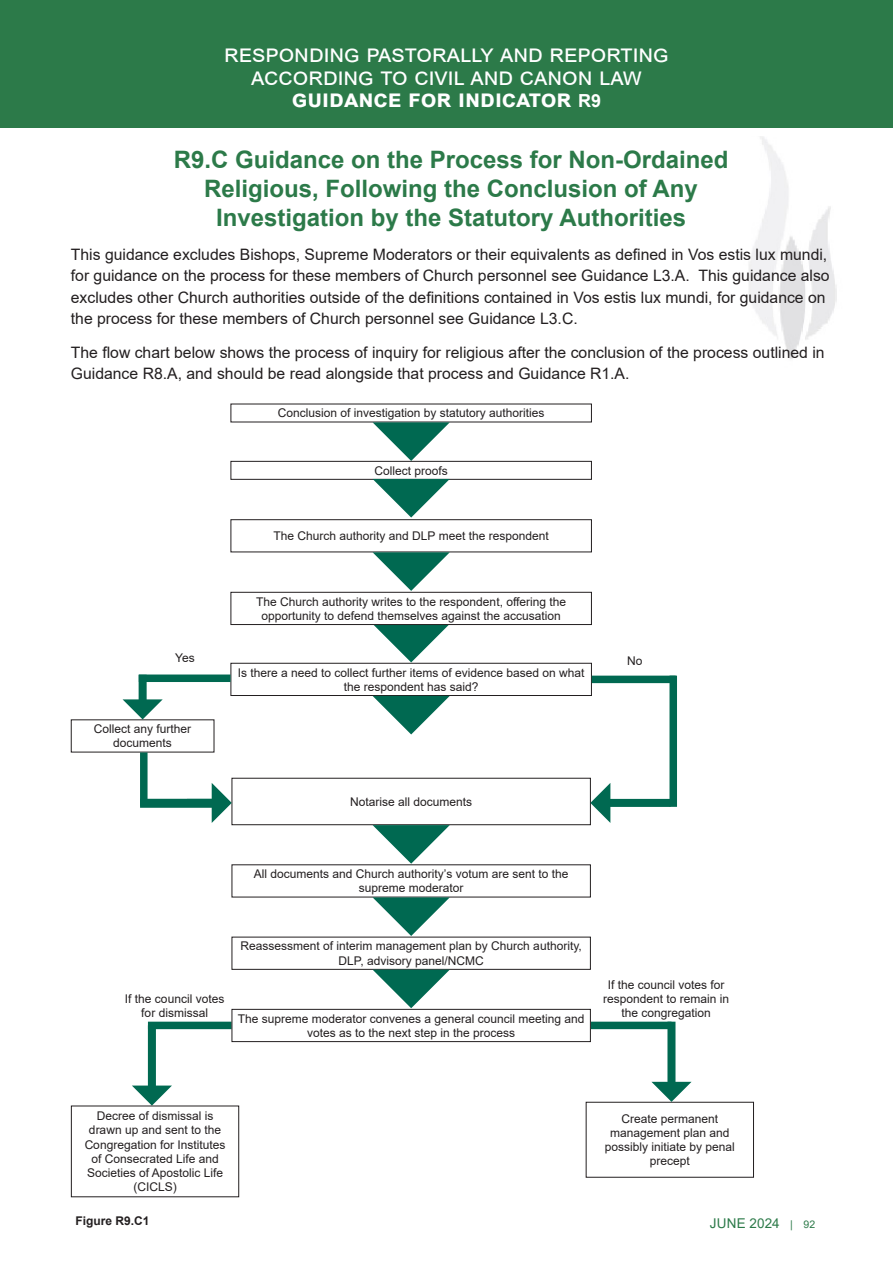
<style>
.page{position:relative;width:893px;height:1263px;background:#fff}
.page>*{position:absolute;margin:0;border:0;box-sizing:border-box;transform-origin:0 0}
.Main_Standard_4_heading{font:700 24px/28.8px "Arial";color:#2c7a49;text-align:center}
.Master_page_title{font:24px/22.5px "Arial";color:#fff;text-align:center}
.Body_text{font:15.75px/21.3px "Arial";color:#231f20}
.t1{font:13.5px "Arial";letter-spacing:.01em;color:#2c7a49}
.small_box_text{font:12px/14.2px "Arial";color:#231f20;text-align:center}
.small_box_text-2{font:700 12px "Arial";color:#231f20}
.s1{font-weight:700}
.s2{font-weight:700;font-size:18px}
.s3{font-size:10.5px}
</style>
<div class="page">
<div style="left:0;top:0;width:893px;height:128px;background:#2c7a49"></div>
<img style="left:749px;top:136px;width:88px;height:223px">
<svg style="left:373px;top:625px;width:76px;height:37px"></svg>
<svg style="left:373px;top:422px;width:77px;height:39px"></svg>
<div style="left:231px;top:461px;width:361px;height:19px;border:1px solid #231f20"></div>
<svg style="left:373px;top:479px;width:77px;height:38px"></svg>
<div style="left:231px;top:519px;width:361px;height:33px;border:1px solid #231f20"></div>
<svg style="left:373px;top:552px;width:77px;height:39px"></svg>
<div style="left:231px;top:592px;width:361px;height:33px;border:1px solid #231f20"></div>
<div style="left:231px;top:663px;width:361px;height:33px;border:1px solid #231f20"></div>
<div style="left:232px;top:778px;width:359px;height:47px;border:1px solid #231f20"></div>
<svg style="left:373px;top:825px;width:77px;height:39px"></svg>
<svg style="left:590px;top:783px;width:79px;height:40px"></svg>
<div style="left:669px;top:676px;width:8px;height:131px;background:#006951"></div>
<div style="left:592px;top:676px;width:84px;height:7px;background:#006951"></div>
<svg style="left:373px;top:696px;width:77px;height:38px"></svg>
<svg style="left:132px;top:1025px;width:40px;height:80px"></svg>
<div style="left:148px;top:1022px;width:84px;height:7px;background:#006951"></div>
<div style="left:71px;top:1105px;width:168px;height:92px;border:1px solid #231f20"></div>
<div style="left:586px;top:1102px;width:168px;height:75px;border:1px solid #231f20"></div>
<svg style="left:651px;top:1022px;width:40px;height:80px"></svg>
<div style="left:590px;top:1022px;width:81px;height:7px;background:#006951"></div>
<div style="left:139px;top:674px;width:92px;height:8px;background:#006951"></div>
<svg style="left:123px;top:675px;width:40px;height:44px"></svg>
<svg style="left:373px;top:897px;width:77px;height:39px"></svg>
<div style="left:232px;top:937px;width:359px;height:33px;border:1px solid #231f20"></div>
<svg style="left:373px;top:970px;width:77px;height:38px"></svg>
<div style="left:232px;top:1009px;width:359px;height:33px;border:1px solid #231f20"></div>
<div style="left:140px;top:752px;width:8px;height:54px;background:#006951"></div>
<svg style="left:187px;top:783px;width:45px;height:40px"></svg>
<div style="left:140px;top:799px;width:80px;height:9px;background:#006951"></div>
<p class="Master_page_title" style="left:224px;top:42px;width:446px">responding pastorally and reporting according to civil and canon law <span class="s1">guidance for indicator</span> <span class="s2">R9</span></p>
<p class="Main_Standard_4_heading" style="left:174px;top:146px;width:556px">R9.C Guidance on the Process for Non-Ordained<br>Religious, Following the Conclusion of Any<br>Investigation by the Statutory Authorities</p>
<p class="Body_text" style="left:71px;top:244px;width:760px">This guidance excludes Bishops, Supreme Moderators or their equivalents as defined in Vos estis lux mundi, for guidance on the process for these members of Church personnel see Guidance L3.A. This guidance also excludes other Church authorities outside of the definitions contained in Vos estis lux mundi, for guidance on the process for these members of Church personnel see Guidance L3.C.</p>
<p class="Body_text" style="left:71px;top:342px;width:755px">The flow chart below shows the process of inquiry for religious after the conclusion of the process outlined in<br>Guidance R8.A, and should be read alongside that process and Guidance R1.A.</p>
<p class="small_box_text" style="left:278px;top:406px;width:268px">Conclusion of investigation by statutory authorities</p>
<p class="small_box_text" style="left:374px;top:463px;width:75px">Collect proofs</p>
<p class="small_box_text" style="left:273px;top:529px;width:277px">The Church authority and DLP meet the respondent</p>
<p class="small_box_text" style="left:256px;top:594px;width:311px">The Church authority writes to the respondent, offering the opportunity to defend themselves against the accusation</p>
<p class="small_box_text" style="left:175px;top:651px;width:21px">Yes</p>
<p class="small_box_text" style="left:627px;top:654px;width:17px">No</p>
<p class="small_box_text" style="left:94px;top:722px;width:99px">Collect any further documents</p>
<p class="small_box_text" style="left:238px;top:665px;width:348px">Is there a need to collect further items of evidence based on what the respondent has said?</p>
<p class="small_box_text" style="left:350px;top:794px;width:124px">Notarise all documents</p>
<p class="small_box_text" style="left:254px;top:867px;width:316px">All documents and Church authority’s votum are sent to the supreme moderator</p>
<p class="small_box_text" style="left:125px;top:992px;width:101px">If the council votes for dismissal</p>
<p class="small_box_text" style="left:241px;top:939px;width:343px">Reassessment of interim management plan by Church authority,<br>DLP, advisory panel/NCMC</p>
<p class="small_box_text" style="left:238px;top:1011px;width:348px">The supreme moderator convenes a general council meeting and votes as to the next step in the process</p>
<p class="small_box_text" style="left:603px;top:977px;width:128px">If the council votes for respondent to remain in the congregation</p>
<p class="small_box_text" style="left:85px;top:1109px;width:142px">Decree of dismissal is drawn up and sent to the<br>Congregation for Institutes of Consecrated Life and<br>Societies of Apostolic Life (CICLS)</p>
<p class="small_box_text" style="left:605px;top:1111px;width:132px">Create permanent management plan and possibly initiate by penal precept</p>
<p class="small_box_text-2" style="left:75px;top:1212px;width:76px">Figure R9.C1</p>
<p class="t1" style="left:710px;top:1214px;width:107px">JUNE 2024 <span class="s3">| 92</span></p>
</div>
